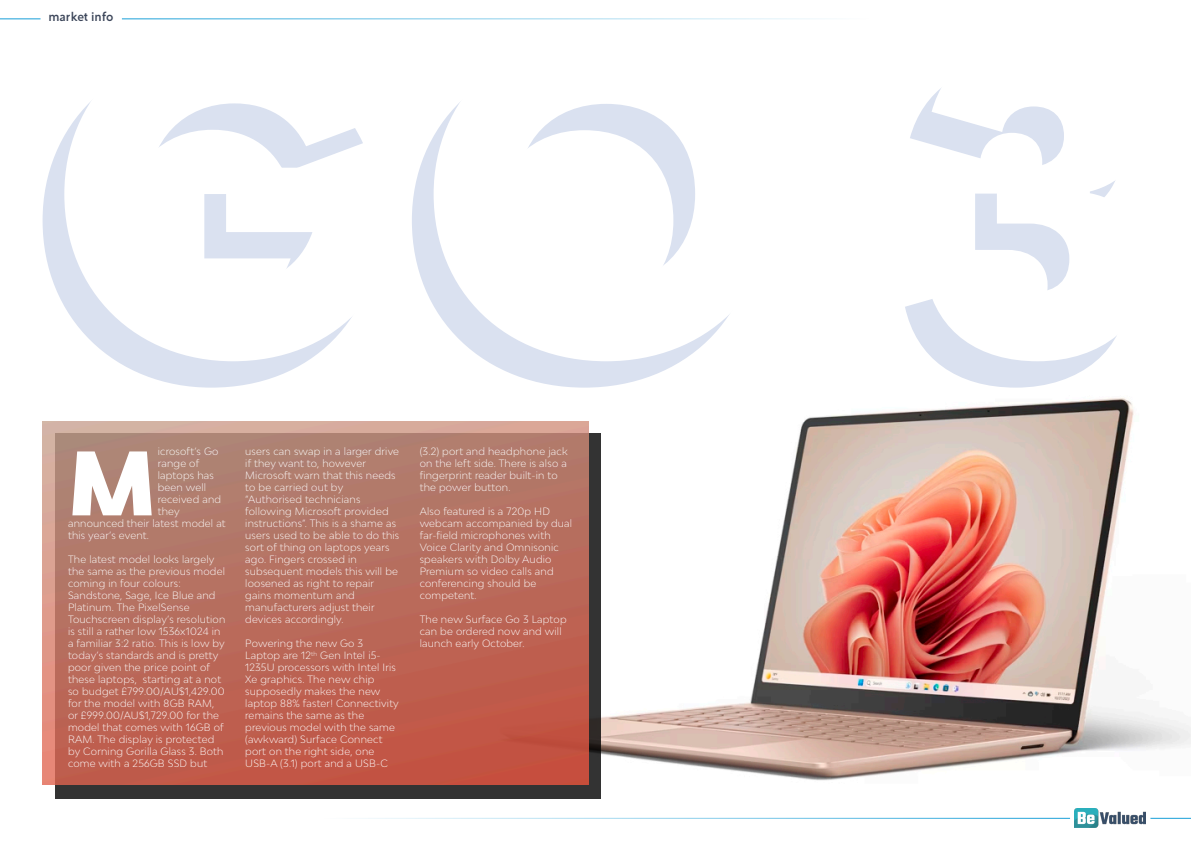
<style>
.page{position:relative;width:1191px;height:842px;background:#fff}
.page>*{position:absolute;margin:0;border:0;box-sizing:border-box;transform-origin:0 0}
.t1{font:800 446.9px "Bozon";color:#dae1f0}
.t2{font:900 86.9px "Bw Modelica";color:#fff}
.t3{font:500 12px "Creo";color:#3b4559}
.t4{font:300 10px/12px "Bw Modelica";letter-spacing:.02em;color:#fff}
</style>
<div class="page">
<img style="left:517px;top:398px;width:674px;height:427px">
<div style="left:55px;top:434px;width:546px;height:365px;background:#000;opacity:.8"></div>
<img style="left:43px;top:421px;width:545px;height:364px">
<hr style="left:0;top:18px;width:40px;height:1px;background:#189fd8">
<hr style="left:122px;top:18px;width:746px;height:1px;background:#189fd8">
<hr style="left:1151px;top:818px;width:40px;height:1px;background:#189fd8">
<img style="left:1074px;top:809px;width:71px;height:19px">
<hr style="left:323px;top:818px;width:746px;height:1px;background:#189fd8">
<p class="t3" style="left:48px;top:12px;width:67px">market info</p>
<h1 class="t1" style="left:26px;top:6px;width:1117px">GO 3</h1>
<p class="t4" style="left:158px;top:447px;width:62px">icrosoft’s Go</p>
<p class="t4" style="left:158px;top:459px;width:43px">range of</p>
<p class="t4" style="left:158px;top:471px;width:58px">laptops has</p>
<p class="t4" style="left:158px;top:483px;width:50px">been well</p>
<p class="t4" style="left:158px;top:495px;width:65px">received and</p>
<p class="t4" style="left:158px;top:507px;width:23px">they</p>
<p class="t4" style="left:68px;top:519px;width:159px">announced their latest model at</p>
<p class="t4" style="left:68px;top:531px;width:82px">this year’s event.</p>
<p class="t4" style="left:68px;top:555px;width:159px">The latest model looks largely the same as the previous model coming in four colours:<br>Sandstone, Sage, Ice Blue and<br>Platinum. The PixelSense<br>Touchscreen display’s resolution is still a rather low 1536x1024 in a familiar 3:2 ratio. This is low by today’s standards and is pretty poor given the price point of these laptops, starting at a not so budget £799.00/AU$1,429.00 for the model with 8GB RAM, or £999.00/AU$1,729.00 for the model that comes with 16GB of<br>RAM. The display is protected by Corning Gorilla Glass 3. Both come with a 256GB SSD but</p>
<h2 class="t2" style="left:68px;top:448px;width:89px">M</h2>
<p class="t4" style="left:245px;top:447px;width:156px">users can swap in a larger drive if they want to, however<br>Microsoft warn that this needs to be carried out by “Authorised technicians following Microsoft provided instructions”. This is a shame as users used to be able to do this sort of thing on laptops years ago. Fingers crossed in subsequent models this will be loosened as right to repair gains momentum and manufacturers adjust their devices accordingly.</p>
<p class="t4" style="left:245px;top:639px;width:155px">Powering the new Go 3<br>Laptop are 12<sup>th</sup> Gen Intel i5-<br>1235U processors with Intel Iris<br>Xe graphics. The new chip supposedly makes the new laptop 88% faster! Connectivity remains the same as the previous model with the same (awkward) Surface Connect port on the right side, one<br>USB-A (3.1) port and a USB-C</p>
<p class="t4" style="left:420px;top:447px;width:149px">(3.2) port and headphone jack on the left side. There is also a fingerprint reader built-in to the power button.</p>
<p class="t4" style="left:420px;top:507px;width:154px">Also featured is a 720p HD webcam accompanied by dual far-field microphones with<br>Voice Clarity and Omnisonic speakers with Dolby Audio<br>Premium so video calls and conferencing should be competent.</p>
<p class="t4" style="left:420px;top:615px;width:148px">The new Surface Go 3 Laptop can be ordered now and will launch early October.</p>
</div>
